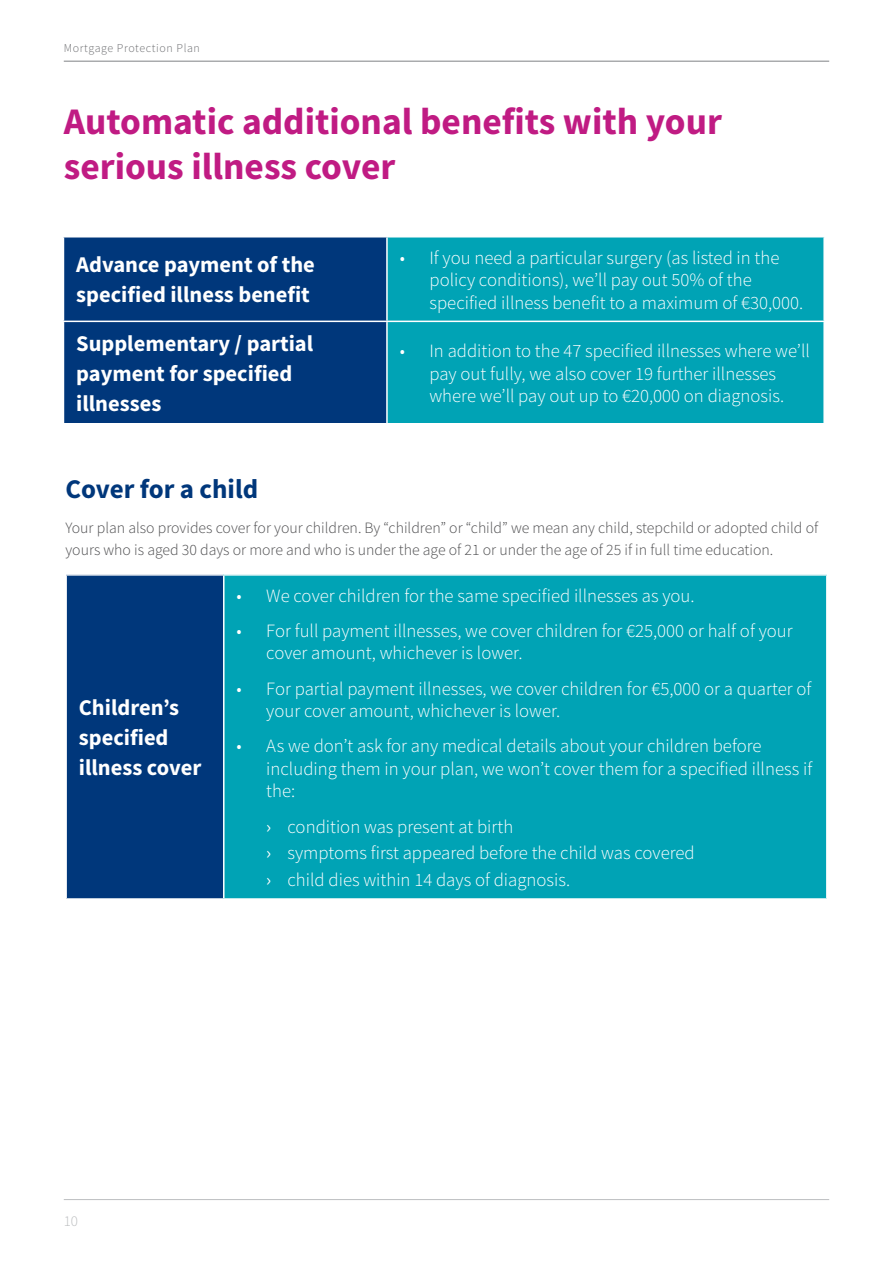
<style>
.page{position:relative;width:893px;height:1263px;background:#fff}
.page>*{position:absolute;margin:0;border:0;box-sizing:border-box;transform-origin:0 0}
.t1{font:700 37.5px/45px "Source Sans Pro";color:#c01b83}
.t2{font:700 27px "Source Sans Pro";color:#00377b}
.t3{font:700 22.5px/30px "Source Sans Pro";color:#fff}
.t4{font:300 18.75px/22.5px "Source Sans Pro";color:#fff}
.t5{font:300 15.75px/22.5px "Source Sans Pro";color:#4d4d4f}
.t6{font:300 15px "Source Sans Pro";color:#bcbec0}
.t7{font:300 12px "Source Sans Pro";letter-spacing:.05em;color:#6d6e71}
.s1{font-weight:400}
</style>
<div class="page">
<hr style="left:64px;top:1199px;width:765px;height:1px;background:#bcbec0">
<hr style="left:64px;top:61px;width:765px;height:1px;background:#808285">
<div style="left:64px;top:237px;width:322px;height:186px;background:#00377b"></div>
<div style="left:388px;top:237px;width:435px;height:186px;background:#00a3b5"></div>
<hr style="left:63px;top:321px;width:324px;height:1px;background:#fff">
<hr style="left:387px;top:321px;width:438px;height:1px;background:#fff">
<div style="left:66px;top:575px;width:158px;height:324px;background:#00377b"></div>
<div style="left:224px;top:575px;width:603px;height:324px;background:#00a3b5"></div>
<hr style="left:65px;top:574px;width:159px;height:2px;background:#fff">
<hr style="left:65px;top:576px;width:2px;height:322px;background:#fff">
<hr style="left:224px;top:574px;width:604px;height:2px;background:#fff">
<hr style="left:223px;top:576px;width:2px;height:322px;background:#fff">
<hr style="left:826px;top:576px;width:2px;height:322px;background:#fff">
<hr style="left:65px;top:898px;width:159px;height:2px;background:#fff">
<hr style="left:224px;top:898px;width:604px;height:2px;background:#fff">
<p class="t7" style="left:64px;top:40px;width:138px">Mortgage Protection Plan</p>
<h1 class="t1" style="left:64px;top:99px;width:660px">Automatic additional benefits with your serious illness cover</h1>
<p class="t3" style="left:76px;top:250px;width:240px">Advance payment of the specified illness benefit</p>
<p class="t4" style="left:429px;top:246px;width:375px;text-indent:-30px">• If you need a particular surgery (as listed in the policy conditions), we’ll pay out 50% of the specified illness benefit to a maximum of €30,000.</p>
<p class="t3" style="left:76px;top:328px;width:239px">Supplementary / partial payment for specified illnesses</p>
<p class="t4" style="left:400px;top:340px;width:412px;text-align:center">• In addition to the 47 specified illnesses where we’ll pay out fully, we also cover 19 further illnesses<br>where we’ll pay out up to €20,000 on diagnosis.</p>
<h2 class="t2" style="left:65px;top:470px;width:194px">Cover for a child</h2>
<p class="t5" style="left:65px;top:516px;width:754px">Your plan also provides cover for your children. By “children” or “child” we mean any child, stepchild or adopted child of yours who is aged 30 days or more and who is under the age of 21 or under the age of 25 if in full time education.</p>
<p class="t3" style="left:79px;top:692px;width:124px">Children’s specified illness cover</p>
<p class="t4" style="left:237px;top:584px;width:460px">• We cover children for the same specified illnesses as you.</p>
<p class="t4" style="left:266px;top:619px;width:528px;text-indent:-30px">• For full payment illnesses, we cover children for €25,000 or half of your cover amount, whichever is lower.</p>
<p class="t4" style="left:266px;top:677px;width:547px;text-indent:-30px">• For partial payment illnesses, we cover children for €5,000 or a quarter of your cover amount, whichever is lower.</p>
<p class="t4" style="left:266px;top:735px;width:547px;text-indent:-30px">• As we don’t ask for any medical details about your children before including them in your plan, we won’t cover them for a specified illness if the:</p>
<p class="t4" style="left:266px;top:813px;width:430px;line-height:26.7px"><span class="s1">›</span> condition was present at birth<br><span class="s1">›</span> symptoms first appeared before the child was covered <span class="s1">›</span> child dies within 14 days of diagnosis.</p>
<p class="t6" style="left:64px;top:1212px;width:16px">10</p>
</div>
